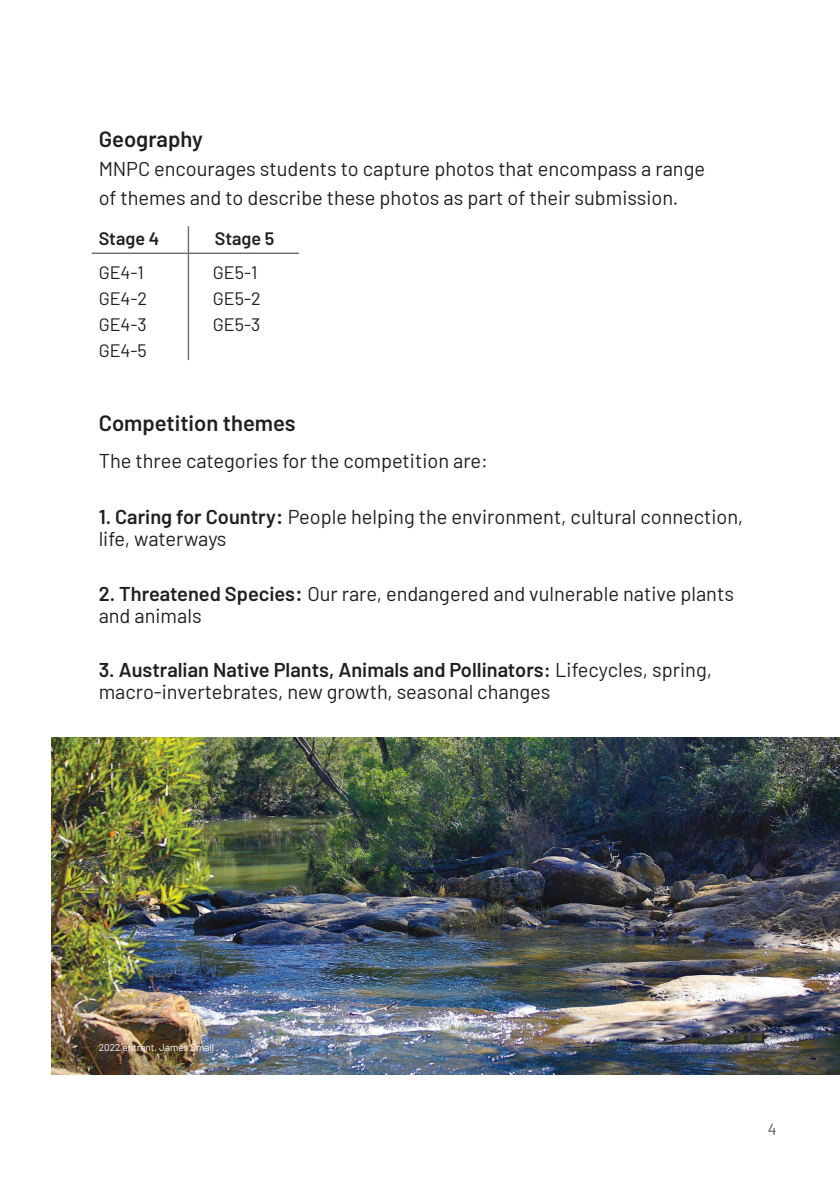
<style>
.page{position:relative;width:840px;height:1191px;background:#fff}
.page>*{position:absolute;margin:0;border:0;box-sizing:border-box;transform-origin:0 0}
.t1{font:600 22px "Barlow";color:#231f20}
.t2{font:20px/22px "Barlow";color:#231f20}
.t3{font:18px "Barlow";color:#231f20}
.t4{font:600 18px "Barlow";color:#231f20}
.t5{font:16px "Barlow";color:#57585a}
.t6{font:10px "Barlow";color:#fff}
.s1{font-weight:600}
.s2{font-weight:600;font-size:22px}
</style>
<div class="page">
<hr style="left:188px;top:226px;width:1px;height:134px;background:#6c6d70">
<hr style="left:92px;top:252px;width:207px;height:2px;background:#6c6d70">
<img style="left:52px;top:737px;width:787px;height:337px">
<p class="t1" style="left:99px;top:123px;width:106px">Geography</p>
<p class="t2" style="left:99px;top:153px;width:607px;line-height:28.8px">MNPC encourages students to capture photos that encompass a range of themes and to describe these photos as part of their submission.</p>
<p class="t4" style="left:99px;top:225px;width:62px">Stage 4</p>
<p class="t4" style="left:215px;top:225px;width:61px">Stage 5</p>
<p class="t3" style="left:99px;top:260px;width:47px">GE4-1</p>
<p class="t3" style="left:213px;top:260px;width:46px">GE5-1</p>
<p class="t3" style="left:99px;top:286px;width:50px">GE4-2</p>
<p class="t3" style="left:213px;top:286px;width:49px">GE5-2</p>
<p class="t3" style="left:99px;top:311px;width:50px">GE4-3</p>
<p class="t3" style="left:213px;top:311px;width:49px">GE5-3</p>
<p class="t3" style="left:99px;top:337px;width:50px">GE4-5</p>
<p class="t1" style="left:99px;top:407px;width:198px">Competition themes</p>
<p class="t2" style="left:99px;top:448px;width:390px">The three categories for the competition are:</p>
<p class="t2" style="left:99px;top:504px;width:645px"><span class="s1">1. Caring for Country</span><span class="s2">:</span> People helping the environment, cultural connection, life, waterways</p>
<p class="t2" style="left:99px;top:581px;width:636px"><span class="s1">2. Threatened Species</span><span class="s2">:</span> Our rare, endangered and vulnerable native plants and animals</p>
<p class="t2" style="left:99px;top:657px;width:614px"><span class="s1">3. Australian Native Plants, Animals and Pollinators:</span> Lifecycles, spring, macro-invertebrates, new growth, seasonal changes</p>
<p class="t6" style="left:99px;top:1039px;width:117px">2022 entrant, James Small</p>
<p class="t5" style="left:767px;top:1117px;width:10px">4</p>
</div>
